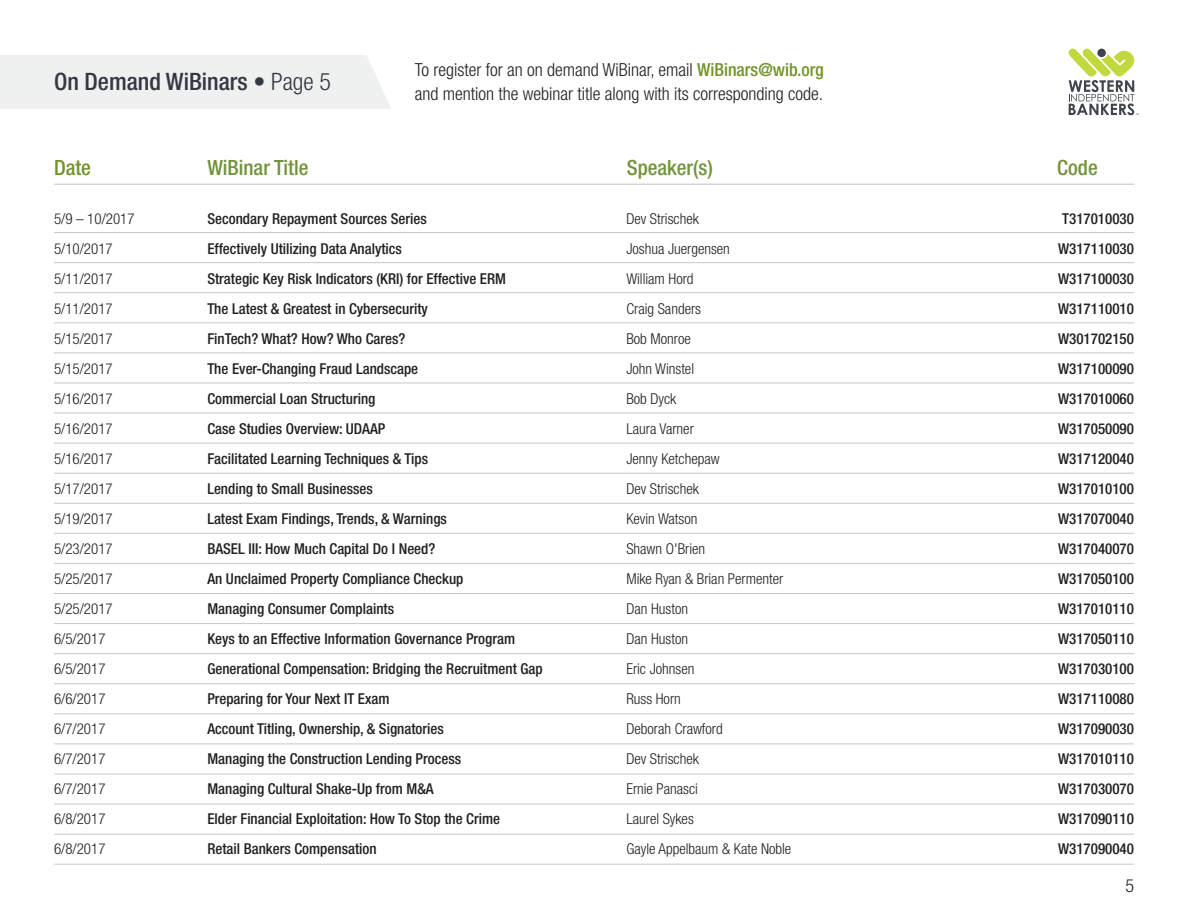
<style>
.page{position:relative;width:1188px;height:918px;background:#fff}
.page>*{position:absolute;margin:0;border:0;box-sizing:border-box;transform-origin:0 0}
.t1{font:500 condensed 24px "Helvetica Neue LT Std";color:#333841}
.t2{font:500 condensed 21px "Helvetica Neue LT Std";color:#72933c}
.t3{font:500 condensed 21px "Helvetica Neue LT Std";color:#739329}
.t4{font:300 condensed 18px/24px "Helvetica Neue LT Std";color:#231f20}
.t5{font:500 condensed 15px/30px "Helvetica Neue LT Std";color:#231f20}
.t6{font:300 condensed 15px/30px "Helvetica Neue LT Std";color:#231f20}
.s1{font-weight:300}
.s2{font-weight:500;color:#739329}
</style>
<div class="page">
<div style="left:0;top:55px;width:391px;height:54px;background:#eff0f0"></div>
<svg style="left:1069px;top:49px;width:70px;height:66px"></svg>
<hr style="left:54px;top:184px;width:1080px;height:1px;background:#c6c8ca">
<hr style="left:54px;top:232px;width:1080px;height:1px;background:#c6c8ca">
<hr style="left:54px;top:262px;width:1080px;height:1px;background:#c6c8ca">
<hr style="left:54px;top:292px;width:1080px;height:1px;background:#c6c8ca">
<hr style="left:54px;top:322px;width:1080px;height:1px;background:#c6c8ca">
<hr style="left:54px;top:353px;width:1080px;height:1px;background:#c6c8ca">
<hr style="left:54px;top:383px;width:1080px;height:1px;background:#c6c8ca">
<hr style="left:54px;top:413px;width:1080px;height:1px;background:#c6c8ca">
<hr style="left:54px;top:443px;width:1080px;height:1px;background:#c6c8ca">
<hr style="left:54px;top:473px;width:1080px;height:1px;background:#c6c8ca">
<hr style="left:54px;top:503px;width:1080px;height:1px;background:#c6c8ca">
<hr style="left:54px;top:533px;width:1080px;height:1px;background:#c6c8ca">
<hr style="left:54px;top:563px;width:1080px;height:1px;background:#c6c8ca">
<hr style="left:54px;top:593px;width:1080px;height:1px;background:#c6c8ca">
<hr style="left:54px;top:623px;width:1080px;height:1px;background:#c6c8ca">
<hr style="left:54px;top:653px;width:1080px;height:1px;background:#c6c8ca">
<hr style="left:54px;top:683px;width:1080px;height:1px;background:#c6c8ca">
<hr style="left:54px;top:713px;width:1080px;height:1px;background:#c6c8ca">
<hr style="left:54px;top:744px;width:1080px;height:1px;background:#c6c8ca">
<hr style="left:54px;top:774px;width:1080px;height:1px;background:#c6c8ca">
<hr style="left:54px;top:804px;width:1080px;height:1px;background:#c6c8ca">
<hr style="left:54px;top:834px;width:1080px;height:1px;background:#c6c8ca">
<hr style="left:54px;top:864px;width:1080px;height:1px;background:#c6c8ca">
<h1 class="t1" style="left:54px;top:68px;width:279px">On Demand WiBinars <span class="s1">• Page 5</span></h1>
<p class="t4" style="left:415px;top:58px;width:411px">To register for an on demand WiBinar, email <span class="s2">WiBinars@wib.org </span>and mention the webinar title along with its corresponding code.</p>
<h2 class="t3" style="left:54px;top:155px;width:38px">Date</h2>
<h2 class="t2" style="left:207px;top:155px;width:103px">WiBinar Title</h2>
<h2 class="t2" style="left:627px;top:155px;width:88px">Speaker(s)</h2>
<h2 class="t2" style="left:1057px;top:155px;width:42px">Code</h2>
<p class="t6" style="left:54px;top:203px;width:82px">5/9 – 10/2017<br>5/10/2017<br>5/11/2017<br>5/11/2017<br>5/15/2017<br>5/15/2017<br>5/16/2017<br>5/16/2017<br>5/16/2017<br>5/17/2017<br>5/19/2017<br>5/23/2017<br>5/25/2017<br>5/25/2017<br>6/5/2017<br>6/5/2017<br>6/6/2017<br>6/7/2017<br>6/7/2017<br>6/7/2017<br>6/8/2017<br>6/8/2017</p>
<p class="t5" style="left:207px;top:203px;width:337px">Secondary Repayment Sources Series<br>Effectively Utilizing Data Analytics<br>Strategic Key Risk Indicators (KRI) for Effective ERM<br>The Latest &amp; Greatest in Cybersecurity<br>FinTech? What? How? Who Cares?<br>The Ever-Changing Fraud Landscape<br>Commercial Loan Structuring<br>Case Studies Overview: UDAAP<br>Facilitated Learning Techniques &amp; Tips<br>Lending to Small Businesses<br>Latest Exam Findings, Trends, &amp; Warnings<br>BASEL III: How Much Capital Do I Need?<br>An Unclaimed Property Compliance Checkup<br>Managing Consumer Complaints<br>Keys to an Effective Information Governance Program Generational Compensation: Bridging the Recruitment Gap Preparing for Your Next IT Exam<br>Account Titling, Ownership, &amp; Signatories<br>Managing the Construction Lending Process<br>Managing Cultural Shake-Up from M&amp;A<br>Elder Financial Exploitation: How To Stop the Crime<br>Retail Bankers Compensation</p>
<p class="t6" style="left:626px;top:203px;width:166px">Dev Strischek<br>Joshua Juergensen<br>William Hord<br>Craig Sanders<br>Bob Monroe<br>John Winstel<br>Bob Dyck<br>Laura Varner<br>Jenny Ketchepaw<br>Dev Strischek<br>Kevin Watson<br>Shawn O'Brien<br>Mike Ryan &amp; Brian Permenter<br>Dan Huston<br>Dan Huston<br>Eric Johnsen<br>Russ Horn<br>Deborah Crawford<br>Dev Strischek<br>Ernie Panasci<br>Laurel Sykes<br>Gayle Appelbaum &amp; Kate Noble</p>
<p class="t5" style="left:1058px;top:203px;width:77px;text-align:justify">T317010030<br>W317110030<br>W317100030<br>W317110010<br>W301702150<br>W317100090<br>W317010060<br>W317050090<br>W317120040<br>W317010100<br>W317070040<br>W317040070<br>W317050100<br>W317010110<br>W317050110<br>W317030100<br>W317110080<br>W317090030<br>W317010110<br>W317030070<br>W317090110<br>W317090040</p>
<p class="t4" style="left:1125px;top:873px;width:10px">5</p>
</div>
